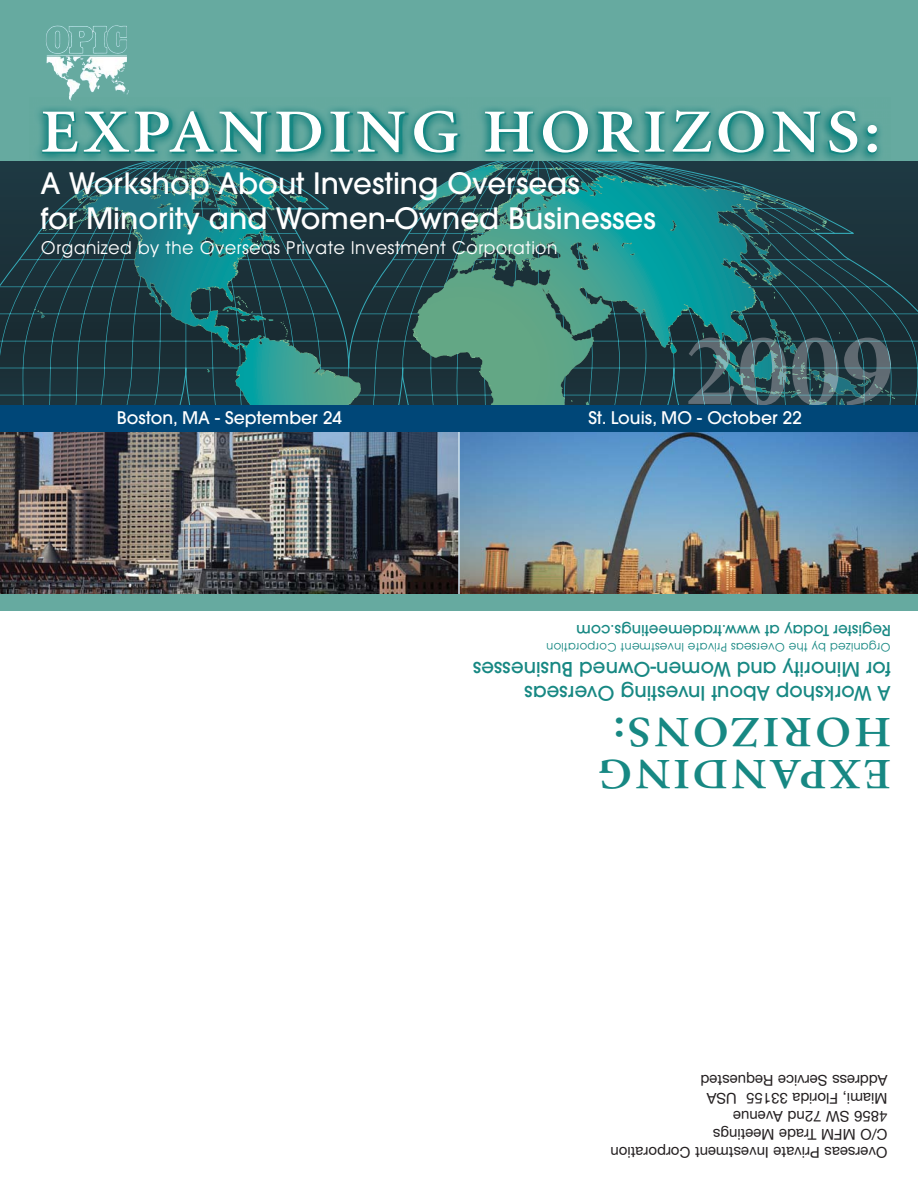
<style>
.page{position:relative;width:918px;height:1188px;background:#fff}
.page>*{position:absolute;margin:0;border:0;box-sizing:border-box;transform-origin:0 0}
.t1{font:600 61.5px "Minion";letter-spacing:.07em;color:#fff;scale:1.1 1}
.t2{font:600 43.5px/42px "Minion";letter-spacing:.06em;color:#178883;scale:1.1 1}
.t3{font:500 29.25px/35.1px "Avant Garde";color:#fff}
.t4{font:500 19.8px/24.2px "Avant Garde";color:#178883}
.t5{font:18px "Avant Garde";color:#fff}
.t6{font:500 17.25px "Avant Garde";color:#fff}
.t7{font:15px/18px "Helvetica Neue";color:#231f20}
.t8{font:500 15px "Avant Garde";color:#178883}
.t9{font:12px "Avant Garde";color:#178883}
</style>
<div class="page">
<div style="left:0;top:0;width:918px;height:610px;background:#66aaa0"></div>
<svg style="left:0;top:164px;width:918px;height:241px;background:#24595b"></svg>
<svg style="left:688px;top:339px;width:46px;height:65px;background:#3a575d"></svg>
<svg style="left:740px;top:341px;width:46px;height:64px;background:#466a6f"></svg>
<svg style="left:792px;top:338px;width:99px;height:67px;background:#405a61"></svg>
<img style="left:37px;top:98px;width:844px;height:62px">
<img style="left:0;top:432px;width:458px;height:162px">
<img style="left:460px;top:432px;width:458px;height:162px">
<div style="left:0;top:405px;width:918px;height:27px;background:#004778"></div>
<img style="left:107px;top:26px;width:20px;height:28px">
<hr style="left:458px;top:432px;width:2px;height:162px;background:#cfe3ee">
<h1 class="t1" style="left:40px;top:108px;width:765px">EXPANDING HORIZONS:</h1>
<h3 class="t3" style="left:40px;top:168px;width:617px">A Workshop About Investing Overseas<br>for Minority and Women-Owned Businesses</h3>
<p class="t5" style="left:40px;top:241px;width:519px">Organized by the Overseas Private Investment Corporation</p>
<p class="t6" style="left:117px;top:411px;width:227px">Boston, MA - September 24</p>
<p class="t6" style="left:588px;top:411px;width:215px">St. Louis, MO - October 22</p>
<p class="t8" style="left:891px;top:636px;width:316px;rotate:-180deg">Register Today at www.trademeetings.com</p>
<p class="t9" style="left:891px;top:652px;width:346px;rotate:-180deg">Organized by the Overseas Private Investment Corporation</p>
<h3 class="t4" style="left:891px;top:704px;width:420px;rotate:-180deg">A Workshop About Investing Overseas<br>for Minority and Women-Owned Businesses</h3>
<h2 class="t2" style="left:891px;top:791px;width:267px;rotate:-180deg">EXPANDING<br>HORIZONS:</h2>
<p class="t7" style="left:888px;top:1160px;width:279px;rotate:-180deg">Overseas Private Investment Corporation<br>C/O MFM Trade Meetings<br>4856 SW 72nd Avenue<br>Miami, Florida 33155 USA<br>Address Service Requested</p>
</div>
